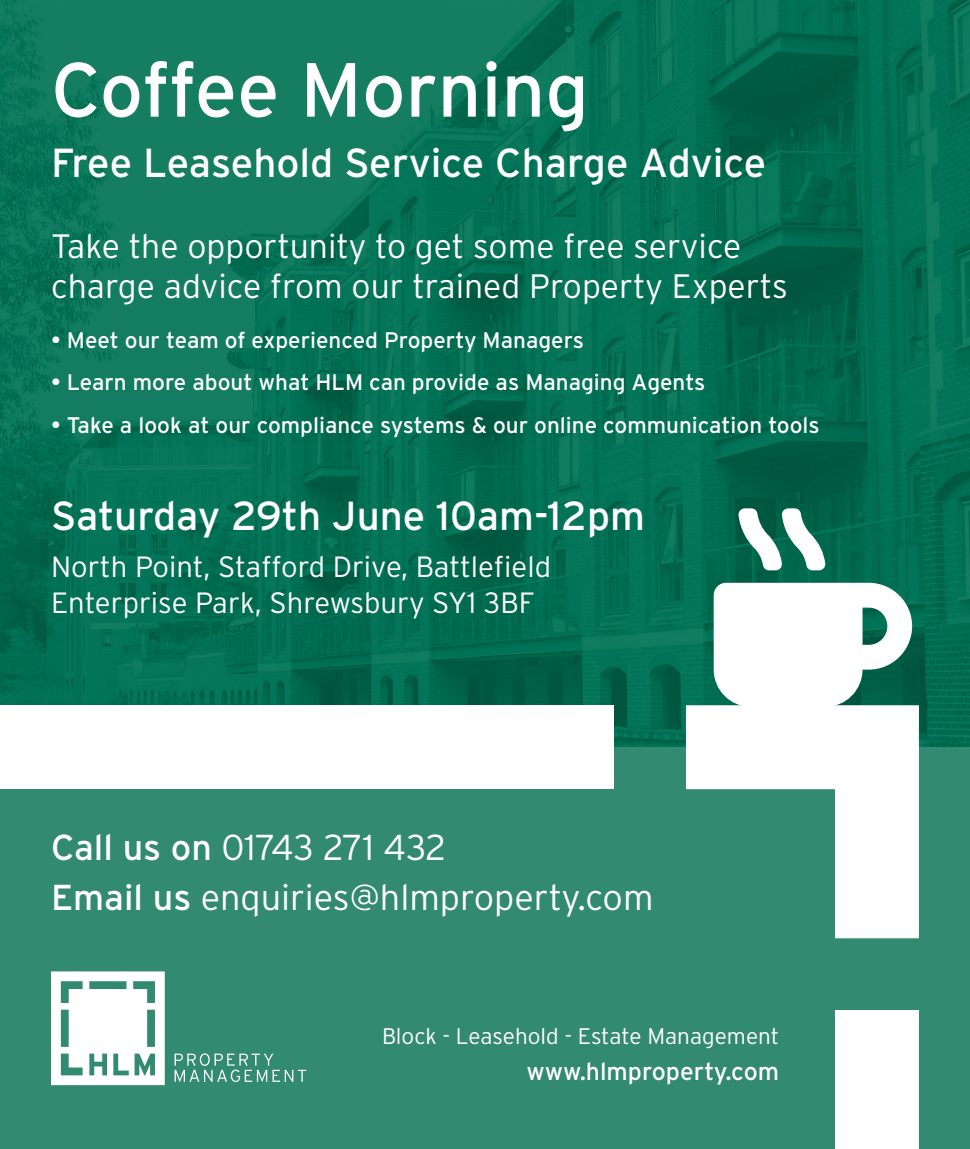
<style>
.page{position:relative;width:970px;height:1149px;background:#fff}
.page>*{position:absolute;margin:0;border:0;box-sizing:border-box;transform-origin:0 0}
.t1{font:76.5px "Interstate";color:#fff}
.t2{font:40.5px "Interstate";color:#fff}
.t3{font:300 36px/49.5px "Interstate";color:#fff}
.t4{font:300 33.75px/40.5px "Interstate";color:#fff}
.t5{font:300 29.25px/36px "Interstate";color:#fff}
.t6{font:24.75px "Interstate";color:#fff}
.t7{font:22.5px "Interstate";color:#fff}
.t8{font:300 22.5px "Interstate";color:#fff}
.s1{font-weight:400}
</style>
<div class="page">
<img style="left:0;top:0;width:969px;height:747px">
<div style="left:0;top:747px;width:969px;height:401px;background:#328a70"></div>
<svg style="left:174px;top:1053px;width:132px;height:28px"></svg>
<svg style="left:51px;top:971px;width:114px;height:113px"></svg>
<div style="left:0;top:705px;width:614px;height:84px;background:#fff"></div>
<div style="left:835px;top:1009px;width:83px;height:139px;background:#fff"></div>
<svg style="left:686px;top:705px;width:232px;height:233px;fill:#fff"></svg>
<svg style="left:738px;top:508px;width:87px;height:62px"></svg>
<svg style="left:713px;top:582px;width:199px;height:124px"></svg>
<h1 class="t1" style="left:51px;top:47px;width:539px">Coffee Morning</h1>
<h2 class="t2" style="left:51px;top:139px;width:716px">Free Leasehold Service Charge Advice</h2>
<h3 class="t4" style="left:51px;top:225px;width:738px">Take the opportunity to get some free service charge advice from our trained Property Experts</h3>
<p class="t7" style="left:51px;top:327px;width:534px">• Meet our team of experienced Property Managers</p>
<p class="t7" style="left:51px;top:370px;width:656px">• Learn more about what HLM can provide as Managing Agents</p>
<p class="t7" style="left:51px;top:412px;width:770px">• Take a look at our compliance systems &amp; our online communication tools</p>
<h2 class="t2" style="left:51px;top:493px;width:595px">Saturday 29th June 10am-12pm</h2>
<h3 class="t5" style="left:51px;top:548px;width:501px">North Point, Stafford Drive, Battlefield<br>Enterprise Park, Shrewsbury SY1 3BF</h3>
<h3 class="t3" style="left:51px;top:822px;width:604px"><span class="s1">Call us on</span> 01743 271 432<br><span class="s1">Email us</span> enquiries@hlmproperty.com</h3>
<p class="t8" style="left:382px;top:1023px;width:398px">Block - Leasehold - Estate Management</p>
<p class="t6" style="left:526px;top:1057px;width:254px">www.hlmproperty.com</p>
</div>
